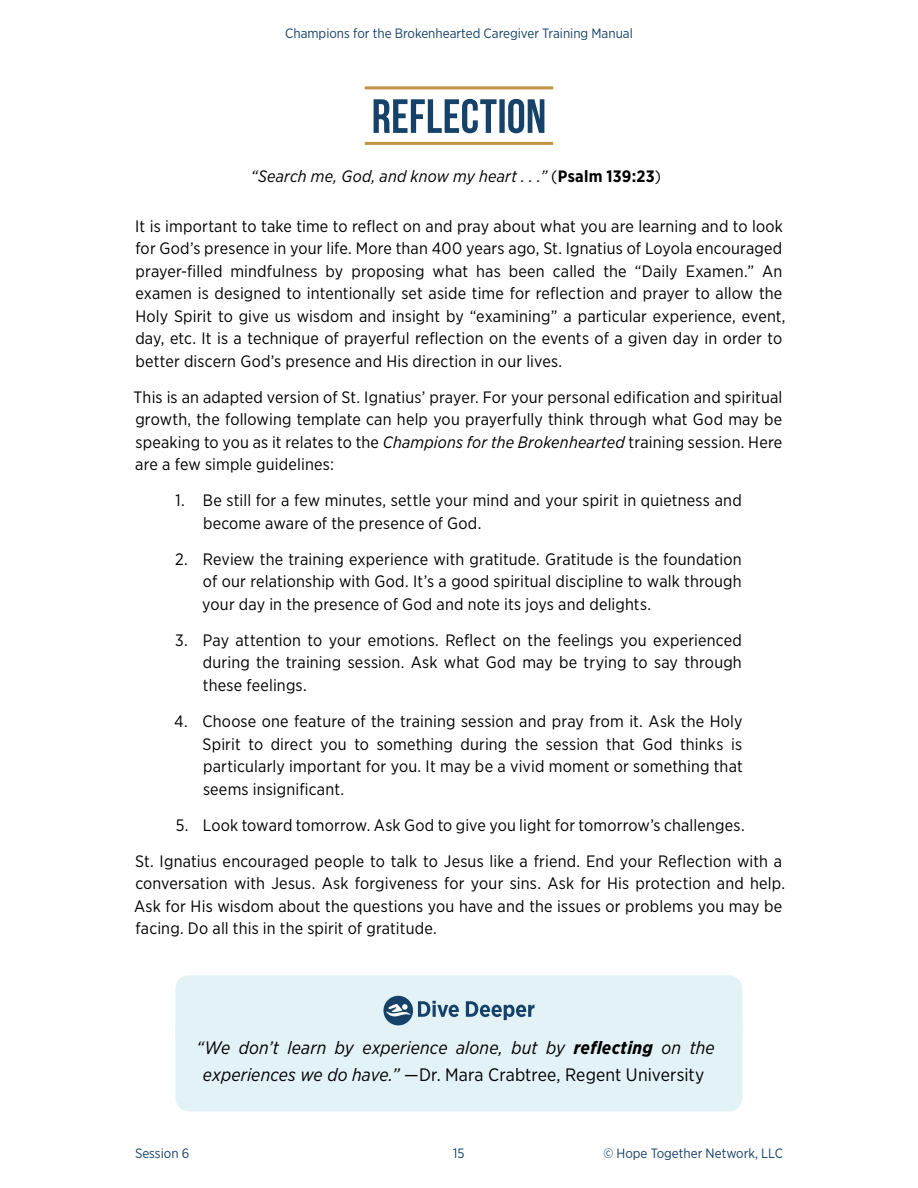
<style>
.page{position:relative;width:918px;height:1188px;background:#fff}
.page>*{position:absolute;margin:0;border:0;box-sizing:border-box;transform-origin:0 0}
.t1{font:italic 18px/27px "Gotham Narrow";letter-spacing:.005em;color:#000;text-align:center}
.t2{font:16.5px/22.5px "Gotham Narrow";letter-spacing:.01em;color:#000;text-align:justify}
.t3{font:italic 16.5px "Gotham Narrow";letter-spacing:.01em;color:#000}
.t4{font:13.5px "Gotham Narrow";color:#164269}
.s1{font-style:normal}
.s2{font-weight:700;font-style:normal}
.s3{font-style:italic}
.s4{font-weight:700}
</style>
<div class="page">
<hr style="left:365px;top:86px;width:188px;height:3px;background:#c39344">
<hr style="left:365px;top:142px;width:188px;height:3px;background:#c39344">
<div style="left:176px;top:975px;width:566px;height:74px;background:#e2f2f7;border-radius:14px"></div>
<div style="left:176px;top:1012px;width:566px;height:99px;background:#e2f2f7;border-radius:14px"></div>
<svg style="left:374px;top:99px;width:170px;height:34px"></svg>
<svg style="left:383px;top:996px;width:76px;height:29px"></svg>
<svg style="left:466px;top:1001px;width:69px;height:19px"></svg>
<p class="t4" style="left:285px;top:25px;width:349px">Champions for the Brokenhearted Caregiver Training Manual</p>
<p class="t3" style="left:251px;top:166px;width:412px">“Search me, God, and know my heart . . .” <span class="s1">(</span><span class="s2">Psalm 139:23</span><span class="s1">)</span></p>
<p class="t2" style="left:135px;top:215px;width:652px;text-align:left">It is important to take time to reflect on and pray about what you are learning and to look for God’s presence in your life. More than 400 years ago, St. Ignatius of Loyola encouraged prayer-filled mindfulness by proposing what has been called the “Daily Examen.” An examen is designed to intentionally set aside time for reflection and prayer to allow the Holy Spirit to give us wisdom and insight by “examining” a particular experience, event, day, etc. It is a technique of prayerful reflection on the events of a given day in order to better discern God’s presence and His direction in our lives.</p>
<p class="t2" style="left:134px;top:386px;width:650px">This is an adapted version of St. Ignatius’ prayer. For your personal edification and spiritual growth, the following template can help you prayerfully think through what God may be speaking to you as it relates to the <span class="s3">Champions for the Brokenhearted</span> training session. Here are a few simple guidelines:</p>
<p class="t2" style="left:203px;top:489px;width:540px;text-indent:-28px">1. Be still for a few minutes, settle your mind and your spirit in quietness and become aware of the presence of God.</p>
<p class="t2" style="left:202px;top:548px;width:541px;text-indent:-27px">2. Review the training experience with gratitude. Gratitude is the foundation of our relationship with God. It’s a good spiritual discipline to walk through your day in the presence of God and note its joys and delights.</p>
<p class="t2" style="left:203px;top:629px;width:541px;text-indent:-28px">3. Pay attention to your emotions. Reflect on the feelings you experienced during the training session. Ask what God may be trying to say through these feelings.</p>
<p class="t2" style="left:203px;top:710px;width:542px;text-indent:-28px">4. Choose one feature of the training session and pray from it. Ask the Holy Spirit to direct you to something during the session that God thinks is particularly important for you. It may be a vivid moment or something that seems insignificant.</p>
<p class="t2" style="left:135px;top:806px;width:649px;line-height:36px;text-align:center">5. Look toward tomorrow. Ask God to give you light for tomorrow’s challenges.<br>St. Ignatius encouraged people to talk to Jesus like a friend. End your Reflection with a</p>
<p class="t2" style="left:134px;top:872px;width:653px;text-align:left">conversation with Jesus. Ask forgiveness for your sins. Ask for His protection and help.<br>Ask for His wisdom about the questions you have and the issues or problems you may be facing. Do all this in the spirit of gratitude.</p>
<p class="t1" style="left:196px;top:1034px;width:520px">“We don’t learn by experience alone, but by <span class="s4">reflecting</span> on the experiences we do have.” <span class="s1">—Dr. Mara Crabtree, Regent University</span></p>
<p class="t4" style="left:135px;top:1145px;width:56px">Session 6</p>
<p class="t4" style="left:453px;top:1145px;width:13px">15</p>
<p class="t4" style="left:603px;top:1145px;width:181px">© Hope Together Network, LLC</p>
</div>
